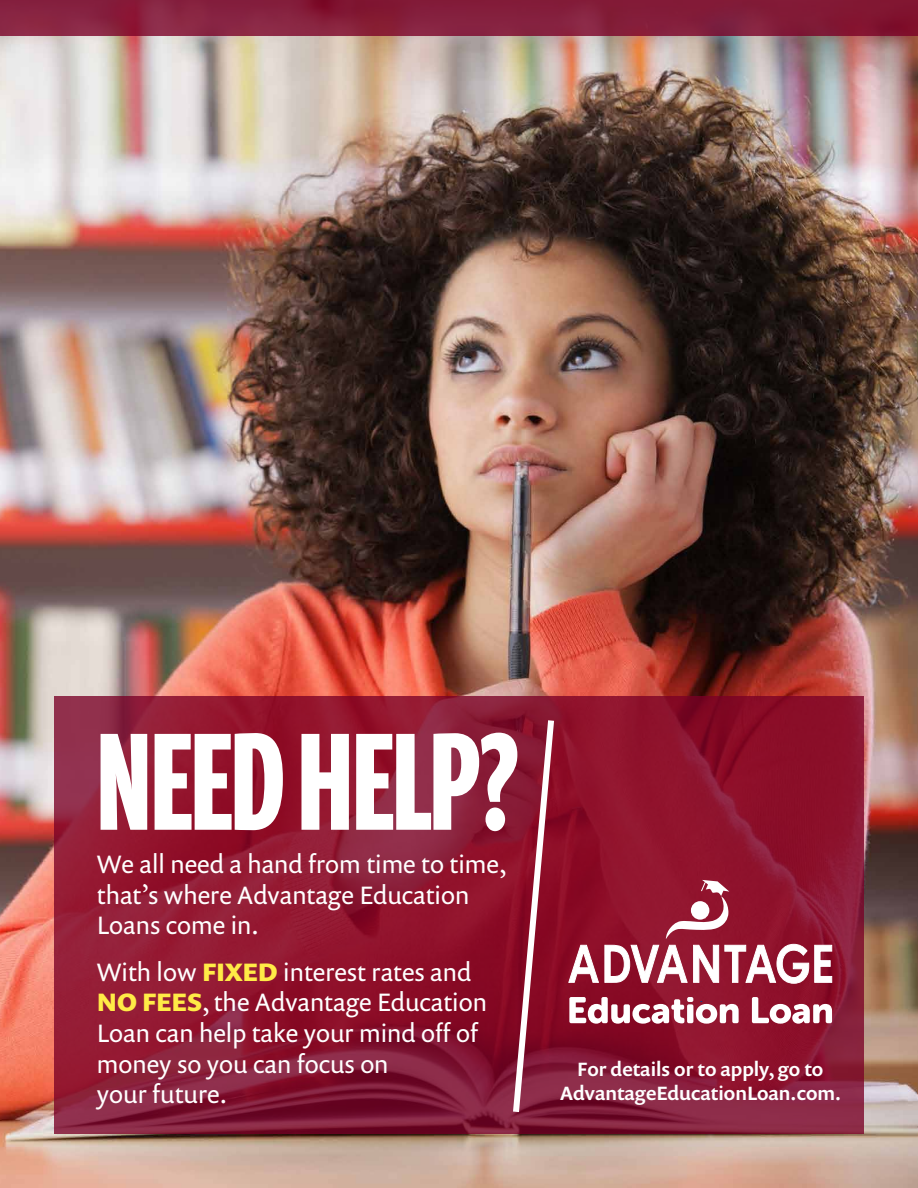
<style>
.page{position:relative;width:918px;height:1188px;background:#fff}
.page>*{position:absolute;margin:0;border:0;box-sizing:border-box;transform-origin:0 0}
.t1{font:141px "Prenton RP Ultra Cond Med";color:#fff}
.t2{font:25.5px/30.6px "Prenton RP Pro";color:#fff}
.t3{font:500 19.5px/23.4px "Prenton RP Pro";color:#fff;text-align:center}
.s1{font-weight:700;color:#ffeb46}
</style>
<div class="page">
<img style="left:0;top:35px;width:918px;height:1153px">
<svg style="left:54px;top:696px;width:810px;height:438px;fill:#8f1630"></svg>
<div style="left:0;top:0;width:918px;height:35px;background:linear-gradient(to right,#8a2643,#801834)"></div>
<svg style="left:509px;top:714px;width:49px;height:404px"></svg>
<svg style="left:568px;top:880px;width:264px;height:104px"></svg>
<svg style="left:569px;top:997px;width:170px;height:27px"></svg>
<svg style="left:752px;top:997px;width:80px;height:27px"></svg>
<p class="t1" style="left:97px;top:693px;width:423px">NEED HELP?</p>
<p class="t2" style="left:97px;top:849px;width:411px">We all need a hand from time to time, that’s where Advantage Education<br>Loans come in.</p>
<p class="t2" style="left:97px;top:956px;width:392px">With low <span class="s1">FIXED</span> interest rates and<br><span class="s1">NO FEES</span>, the Advantage Education<br>Loan can help take your mind off of money so you can focus on</p>
<p class="t2" style="left:97px;top:1079px;width:132px">your future.</p>
<p class="t3" style="left:560px;top:1057px;width:283px">For details or to apply, go to<br>AdvantageEducationLoan.com.</p>
</div>
